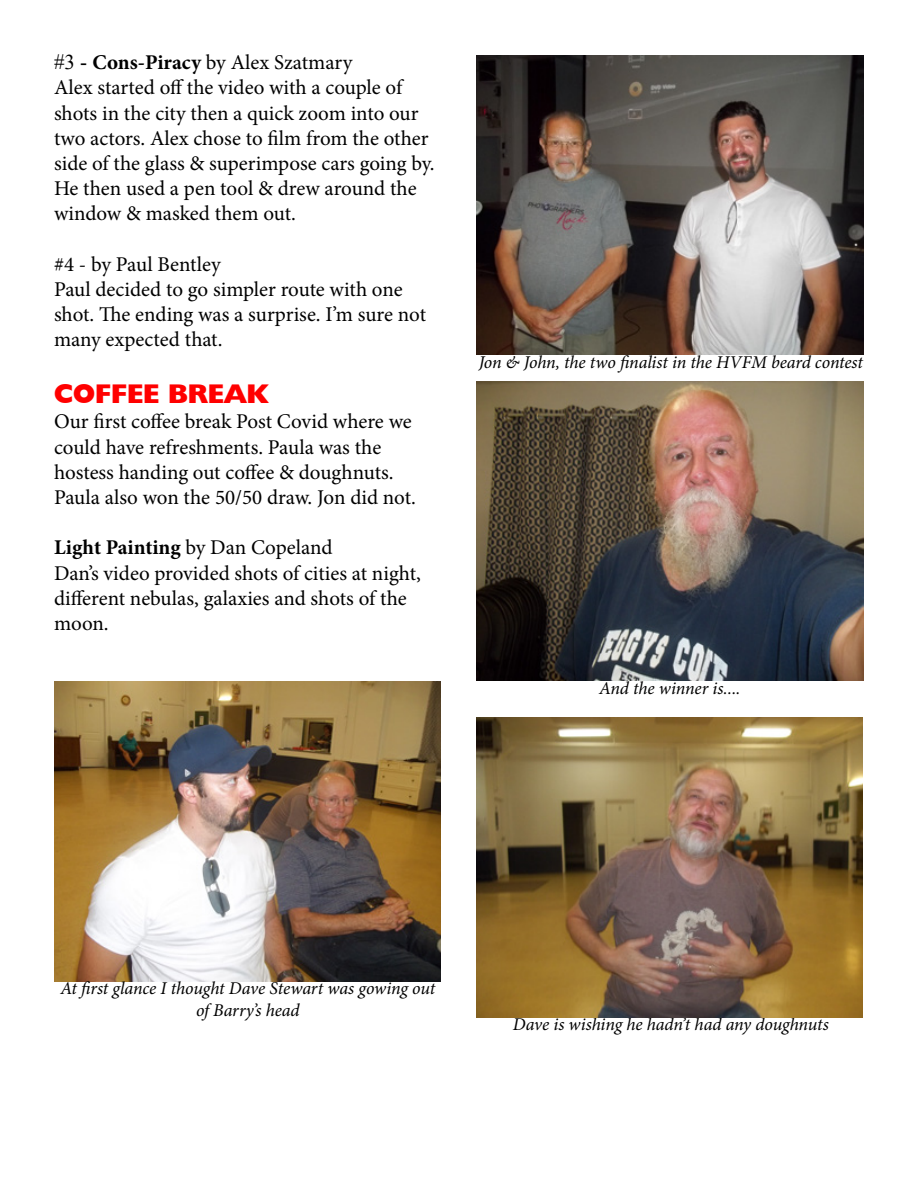
<style>
.page{position:relative;width:918px;height:1188px;background:#fff}
.page>*{position:absolute;margin:0;border:0;box-sizing:border-box;transform-origin:0 0}
.t1{font:800 27px "Humanist 521 BT";color:#f00}
.t2{font:21px/25.2px "Minion Pro";color:#000}
.t3{font:italic 18px/21.6px "Minion Pro";letter-spacing:-.005em;color:#000;text-align:center}
.s1{font-family:"Times New Roman"}
.s2{font-weight:700}
</style>
<div class="page">
<img style="left:477px;top:55px;width:386px;height:300px">
<img style="left:477px;top:381px;width:386px;height:300px">
<img style="left:54px;top:682px;width:387px;height:299px">
<img style="left:476px;top:718px;width:387px;height:299px">
<p class="t2" style="left:54px;top:50px;width:382px"><span class="s1">#3 -</span> <span class="s2">Cons-Piracy</span> by Alex Szatmary<br>Alex started off the video with a couple of shots in the city then a quick zoom into our two actors. Alex chose to film from the other side of the glass &amp; superimpose cars going by.<br>He then used a pen tool &amp; drew around the window &amp; masked them out.</p>
<p class="t2" style="left:54px;top:252px;width:374px">#4 - by Paul Bentley<br>Paul decided to go simpler route with one shot. The ending was a surprise. I’m sure not many expected that.</p>
<p class="t1" style="left:54px;top:377px;width:216px">COFFEE BREAK</p>
<p class="t2" style="left:54px;top:409px;width:363px">Our first coffee break Post Covid where we could have refreshments. Paula was the hostess handing out coffee &amp; doughnuts.<br>Paula also won the 50/50 draw. Jon did not.</p>
<p class="t2" style="left:54px;top:535px;width:368px"><span class="s2">Light Painting</span> by Dan Copeland<br>Dan’s video provided shots of cities at night, different nebulas, galaxies and shots of the moon.</p>
<p class="t3" style="left:479px;top:351px;width:386px">Jon &amp; John, the two finalist in the HVFM beard contest</p>
<p class="t3" style="left:599px;top:677px;width:143px">And the winner is....</p>
<p class="t3" style="left:60px;top:978px;width:377px">At first glance I thought Dave Stewart was gowing out of Barry’s head</p>
<p class="t3" style="left:513px;top:1014px;width:317px">Dave is wishing he hadn’t had any doughnuts</p>
</div>
